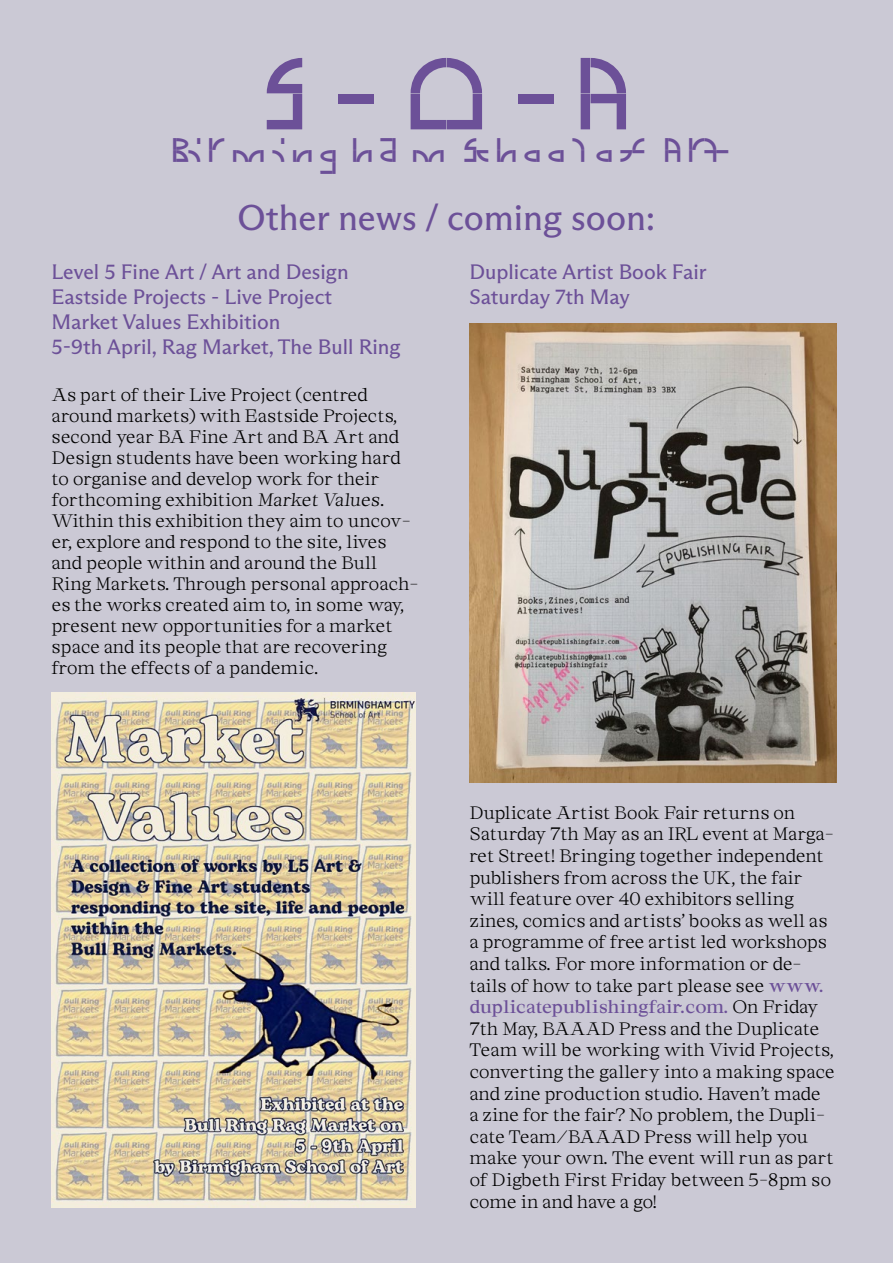
<style>
.page{position:relative;width:893px;height:1263px;background:#cbc9d5}
.page>*{position:absolute;margin:0;border:0;box-sizing:border-box;transform-origin:0 0}
.t1{font:600 108px "ABC Galapagos AB";color:#6c5098}
.t2{font:600 36px "ABC Galapagos AB";color:#6c5098}
.t3{font:36px "ABC Arizona Flare";color:#6c5098}
.t4{font:21px/25.2px "ABC Arizona Flare";color:#6c5098}
.t5{font:300 18px/21.6px "Chapter";letter-spacing:-.03em;color:#000}
.s1{font-weight:700;color:#6c5098}
</style>
<div class="page">
<img style="left:470px;top:323px;width:367px;height:459px">
<img style="left:51px;top:692px;width:365px;height:515px">
<h1 class="t1" style="left:266px;top:22px;width:361px">S - O -A</h1>
<h2 class="t2" style="left:164px;top:126px;width:566px">Birmingham School of Art</h2>
<h2 class="t3" style="left:238px;top:197px;width:419px">Other news / coming soon:</h2>
<p class="t4" style="left:51px;top:259px;width:351px">Level 5 Fine Art / Art and Design<br>Eastside Projects - Live Project<br>Market Values Exhibition<br>5-9th April, Rag Market, The Bull Ring</p>
<p class="t5" style="left:51px;top:385px;width:368px;line-height:21px">As part of their Live Project (centred around markets) with Eastside Projects, second year BA Fine Art and BA Art and Design students have been working hard to organise and develop work for their forthcoming exhibition Market Values.<br>Within this exhibition they aim to uncov&shy;er, explore and respond to the site, lives and people within and around the Bull Ring Markets. Through personal approach&shy;es the works created aim to, in some way, present new opportunities for a market space and its people that are recovering from the effects of a pandemic.</p>
<p class="t4" style="left:469px;top:259px;width:239px">Duplicate Artist Book Fair<br>Saturday 7th May</p>
<p class="t5" style="left:469px;top:803px;width:367px">Duplicate Artist Book Fair returns on Saturday 7th May as an IRL event at Marga&shy;ret Street! Bringing together independent publishers from across the UK, the fair will feature over 40 exhibitors selling zines, comics and artists’ books as well as a programme of free artist led workshops and talks. For more information or de&shy;tails of how to take part please see <span class="s1">www. duplicatepublishingfair.com.</span> On Friday 7th May, BAAAD Press and the Duplicate Team will be working with Vivid Projects, converting the gallery into a making space and zine production studio. Haven’t made a zine for the fair? No problem, the Dupli&shy;cate Team/BAAAD Press will help you make your own. The event will run as part of Digbeth First Friday between 5-8pm so come in and have a go!</p>
</div>
